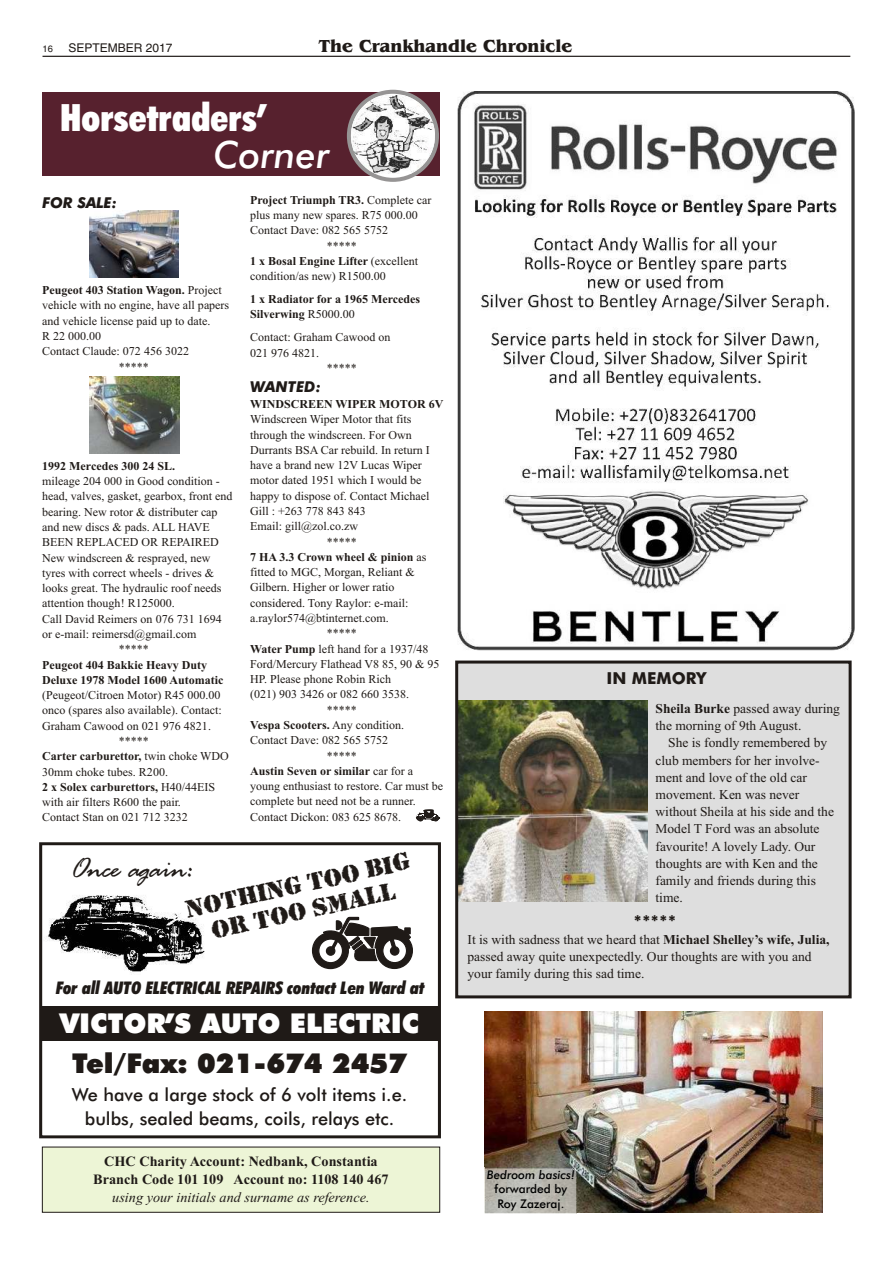
<style>
.page{position:relative;width:894px;height:1263px;background:#fff}
.page>*{position:absolute;margin:0;border:0;box-sizing:border-box;transform-origin:0 0}
.t1{font:37.8px "Futura X Blk Cn BT";color:#fff}
.t2{font:italic 37.8px "Futura Md BT";color:#fff}
.t3{font:30.45px "Rage Italic LET";color:#1f1a17}
.t4{font:27.3px "Futura X Blk BT";color:#fff}
.t5{font:27.3px "Futura X Blk BT";color:#1f1a17}
.t6{font:25.95px/26.2px "Rubber Stamp LET";color:#1f1a17;text-align:center}
.t7{font:18.15px/23.9px "Futura Md BT";color:#1f1a17;text-align:center}
.t8{font:700 18px "Benguiat Bk BT";color:#1f1a17}
.t9{font:17.4px "Futura X Blk Cn It BT";color:#1f1a17}
.t10{font:700 16.5px "Futura Md BT";color:#1f1a17}
.t11{font:italic 700 15px "Futura Md BT";letter-spacing:-.015em;color:#1f1a17}
.t12{font:700 14.25px/18.1px "Times New Roman";color:#1f1a17;text-align:center}
.t13{font:italic 14.25px "Times New Roman";color:#1f1a17}
.t14{font:13.5px/17.2px "Times New Roman";color:#1f1a17}
.t15{font:12px/15.3px "Times New Roman";color:#1f1a17}
.t16{font:700 12px/15.3px "Times New Roman";color:#1f1a17}
.t17{font:12px/14.4px "Futura Md BT";color:#000}
.t18{font:italic 12px "Futura Md BT";color:#000}
.t19{font:12px "Switzerland";color:#1f1a17}
.t20{font:9.3px "Switzerland";color:#1f1a17}
.s1{font-weight:400}
.s2{font-weight:700}
</style>
<div class="page">
<div style="left:457px;top:662px;width:393px;height:335px;background:#dedede"></div>
<img style="left:459px;top:700px;width:188px;height:201px">
<div style="left:455px;top:661px;width:397px;height:337px;border:3px solid #1f1a17"></div>
<div style="left:42px;top:93px;width:397px;height:83px;background:#57212e"></div>
<hr style="left:43px;top:56px;width:807px;height:1px;background:#1f1a17">
<svg style="left:347px;top:90px;width:92px;height:92px"></svg>
<svg style="left:351px;top:94px;width:84px;height:84px"></svg>
<img style="left:351px;top:96px;width:84px;height:77px">
<svg style="left:415px;top:809px;width:26px;height:13px"></svg>
<div style="left:42px;top:1147px;width:398px;height:66px;background:#edf5d6;border:1px solid #1f1a17"></div>
<img style="left:457px;top:92px;width:398px;height:559px">
<hr style="left:41px;top:842px;width:398px;height:3px;background:#1f1a17">
<hr style="left:438px;top:844px;width:3px;height:293px;background:#1f1a17">
<hr style="left:41px;top:1135px;width:398px;height:3px;background:#1f1a17">
<hr style="left:39px;top:844px;width:3px;height:293px;background:#1f1a17">
<div style="left:41px;top:1006px;width:398px;height:35px;background:#1f1a17"></div>
<img style="left:46px;top:895px;width:159px;height:78px">
<div style="left:376px;top:932px;width:37px;height:37px;background:#1f1a17;border:1px solid #1f1a17;border-radius:50%"></div>
<div style="left:382px;top:938px;width:25px;height:25px;background:#211c19;border:1px solid #1f1a17;border-radius:50%"></div>
<div style="left:312px;top:932px;width:37px;height:37px;background:#1f1a17;border:1px solid #1f1a17;border-radius:50%"></div>
<svg style="left:318px;top:938px;width:25px;height:25px"></svg>
<svg style="left:322px;top:916px;width:90px;height:46px"></svg>
<img style="left:89px;top:376px;width:90px;height:77px">
<img style="left:89px;top:211px;width:90px;height:66px">
<img style="left:485px;top:1012px;width:337px;height:200px">
<img style="left:484px;top:1167px;width:93px;height:46px">
<p class="t20" style="left:43px;top:45px;width:12px">16</p>
<p class="t19" style="left:68px;top:43px;width:106px">SEPTEMBER 2017</p>
<h3 class="t8" style="left:319px;top:38px;width:255px">The Crankhandle Chronicle</h3>
<h1 class="t1" style="left:60px;top:103px;width:208px">Horsetraders’</h1>
<h1 class="t2" style="left:214px;top:139px;width:117px">Corner</h1>
<p class="t11" style="left:42px;top:196px;width:76px">FOR SALE:</p>
<p class="t16" style="left:42px;top:284px;width:181px">Peugeot 403 Station Wagon. <span class="s1">Project</span></p>
<p class="t15" style="left:42px;top:299px;width:189px">vehicle with no engine, have all papers</p>
<p class="t15" style="left:42px;top:314px;width:170px">and vehicle license paid up to date.</p>
<p class="t15" style="left:42px;top:329px;width:61px">R 22 000.00</p>
<p class="t15" style="left:42px;top:345px;width:148px">Contact Claude: 072 456 3022</p>
<p class="t15" style="left:119px;top:360px;width:32px">*****</p>
<p class="t16" style="left:42px;top:459px;width:134px">1992 Mercedes 300 24 SL.</p>
<p class="t15" style="left:42px;top:475px;width:179px">mileage 204 000 in Good condition -</p>
<p class="t15" style="left:42px;top:490px;width:192px">head, valves, gasket, gearbox, front end</p>
<p class="t15" style="left:42px;top:505px;width:177px">bearing. New rotor &amp; distributer cap</p>
<p class="t15" style="left:42px;top:521px;width:169px">and new discs &amp; pads. ALL HAVE</p>
<p class="t15" style="left:42px;top:536px;width:178px">BEEN REPLACED OR REPAIRED</p>
<p class="t15" style="left:42px;top:551px;width:170px">New windscreen &amp; resprayed, new</p>
<p class="t15" style="left:42px;top:566px;width:174px">tyres with correct wheels - drives &amp;</p>
<p class="t15" style="left:42px;top:582px;width:181px">looks great. The hydraulic roof needs</p>
<p class="t15" style="left:42px;top:597px;width:134px">attention though! R125000.</p>
<p class="t15" style="left:42px;top:612px;width:181px">Call David Reimers on 076 731 1694</p>
<p class="t15" style="left:42px;top:628px;width:156px">or e-mail: reimersd@gmail.com</p>
<p class="t15" style="left:119px;top:643px;width:32px">*****</p>
<p class="t16" style="left:42px;top:658px;width:183px">Peugeot 404 Bakkie Heavy Duty<br>Deluxe 1978 Model 1600 Automatic</p>
<p class="t15" style="left:42px;top:689px;width:180px">(Peugeot/Citroen Motor) R45 000.00</p>
<p class="t15" style="left:42px;top:704px;width:181px">onco (spares also available). Contact:</p>
<p class="t15" style="left:42px;top:719px;width:170px">Graham Cawood on 021 976 4821.</p>
<p class="t15" style="left:119px;top:734px;width:32px">*****</p>
<p class="t16" style="left:42px;top:750px;width:188px">Carter carburettor, <span class="s1">twin choke WDO</span></p>
<p class="t15" style="left:42px;top:765px;width:127px">30mm choke tubes. R200.</p>
<p class="t16" style="left:42px;top:780px;width:174px">2 x Solex carburettors, <span class="s1">H40/44EIS</span></p>
<p class="t15" style="left:42px;top:796px;width:140px">with air filters R600 the pair.</p>
<p class="t15" style="left:42px;top:811px;width:147px">Contact Stan on 021 712 3232</p>
<p class="t16" style="left:250px;top:193px;width:183px">Project Triumph TR3. <span class="s1">Complete car</span></p>
<p class="t15" style="left:250px;top:209px;width:169px">plus many new spares. R75 000.00</p>
<p class="t15" style="left:250px;top:224px;width:140px">Contact Dave: 082 565 5752</p>
<p class="t15" style="left:327px;top:239px;width:32px">*****</p>
<p class="t16" style="left:250px;top:255px;width:170px">1 x Bosal Engine Lifter <span class="s1">(excellent</span></p>
<p class="t15" style="left:250px;top:270px;width:137px">condition/as new) R1500.00</p>
<p class="t16" style="left:250px;top:293px;width:171px">1 x Radiator for a 1965 Mercedes<br>Silverwing <span class="s1">R5000.00</span></p>
<p class="t15" style="left:250px;top:331px;width:142px">Contact: Graham Cawood on</p>
<p class="t15" style="left:250px;top:346px;width:71px">021 976 4821.</p>
<p class="t15" style="left:327px;top:361px;width:32px">*****</p>
<p class="t16" style="left:250px;top:398px;width:195px">WINDSCREEN WIPER MOTOR 6V</p>
<p class="t15" style="left:250px;top:413px;width:163px">Windscreen Wiper Motor that fits</p>
<p class="t15" style="left:250px;top:428px;width:163px">through the windscreen. For Own</p>
<p class="t15" style="left:250px;top:443px;width:181px">Durrants BSA Car rebuild. In return I</p>
<p class="t15" style="left:250px;top:459px;width:173px">have a brand new 12V Lucas Wiper</p>
<p class="t15" style="left:250px;top:474px;width:173px">motor dated 1951 which I would be</p>
<p class="t15" style="left:250px;top:489px;width:181px">happy to dispose of. Contact Michael</p>
<p class="t15" style="left:250px;top:505px;width:117px">Gill : +263 778 843 843</p>
<p class="t15" style="left:250px;top:520px;width:110px">Email: gill@zol.co.zw</p>
<p class="t15" style="left:327px;top:535px;width:32px">*****</p>
<p class="t16" style="left:250px;top:550px;width:178px">7 HA 3.3 Crown wheel &amp; pinion <span class="s1">as</span></p>
<p class="t15" style="left:250px;top:566px;width:166px">fitted to MGC, Morgan, Reliant &amp;</p>
<p class="t15" style="left:250px;top:581px;width:146px">Gilbern. Higher or lower ratio</p>
<p class="t15" style="left:250px;top:596px;width:160px">considered. Tony Raylor: e-mail:</p>
<p class="t15" style="left:250px;top:612px;width:140px">a.raylor574@btinternet.com.</p>
<p class="t15" style="left:327px;top:627px;width:32px">*****</p>
<p class="t11" style="left:250px;top:380px;width:73px">WANTED:</p>
<p class="t15" style="left:250px;top:642px;width:191px"><span class="s2">Water Pump</span> left hand for a 1937/48<br>Ford/Mercury Flathead V8 85, 90 &amp; 95<br>HP. Please phone Robin Rich<br>(021) 903 3426 or 082 660 3538.</p>
<p class="t15" style="left:250px;top:718px;width:155px"><span class="s2">Vespa Scooters.</span> Any condition.<br>Contact Dave: 082 565 5752</p>
<p class="t15" style="left:250px;top:764px;width:195px"><span class="s2">Austin Seven or similar</span> car for a young enthusiast to restore. Car must be complete but need not be a runner.<br>Contact Dickon: 083 625 8678.</p>
<p class="t15" style="left:327px;top:703px;width:32px">*****</p>
<p class="t15" style="left:327px;top:749px;width:32px">*****</p>
<h3 class="t6" style="left:183px;top:896px;width:230px;rotate:-12deg">Nothing too big or too small</h3>
<h2 class="t3" style="left:71px;top:858px;width:124px">Once again:</h2>
<h3 class="t9" style="left:56px;top:981px;width:370px">For all AUTO ELECTRICAL REPAIRS contact Len Ward at</h3>
<h3 class="t4" style="left:60px;top:1013px;width:361px">VICTOR’S AUTO ELECTRIC</h3>
<h3 class="t5" style="left:72px;top:1052px;width:336px">Tel/Fax: 021-674 2457</h3>
<h3 class="t7" style="left:72px;top:1084px;width:337px">We have a large stock of 6 volt items i.e. bulbs, sealed beams, coils, relays etc.</h3>
<p class="t12" style="left:93px;top:1154px;width:297px">CHC Charity Account: Nedbank, Constantia<br>Branch Code 101 109 Account no: 1108 140 467</p>
<p class="t13" style="left:112px;top:1193px;width:259px">using your initials and surname as reference.</p>
<h3 class="t10" style="left:607px;top:671px;width:101px">IN MEMORY</h3>
<p class="t14" style="left:656px;top:701px;width:186px"><span class="s2">Sheila Burke</span> passed away during the morning of 9th August.</p>
<p class="t14" style="left:656px;top:736px;width:180px;text-indent:13px">She is fondly remembered by club members for her involve&shy;ment and love of the old car movement. Ken was never without Sheila at his side and the<br>Model T Ford was an absolute favourite! A lovely Lady. Our thoughts are with Ken and the family and friends during this time.</p>
<h3 class="t10" style="left:633px;top:915px;width:44px">*****</h3>
<p class="t14" style="left:468px;top:932px;width:364px">It is with sadness that we heard that <span class="s2">Michael Shelley’s wife, Julia, </span>passed away quite unexpectedly. Our thoughts are with you and your family during this sad time.</p>
<p class="t18" style="left:487px;top:1170px;width:89px">Bedroom basics!</p>
<p class="t17" style="left:495px;top:1183px;width:74px">forwarded by<br>Roy Zazeraj.</p>
</div>
